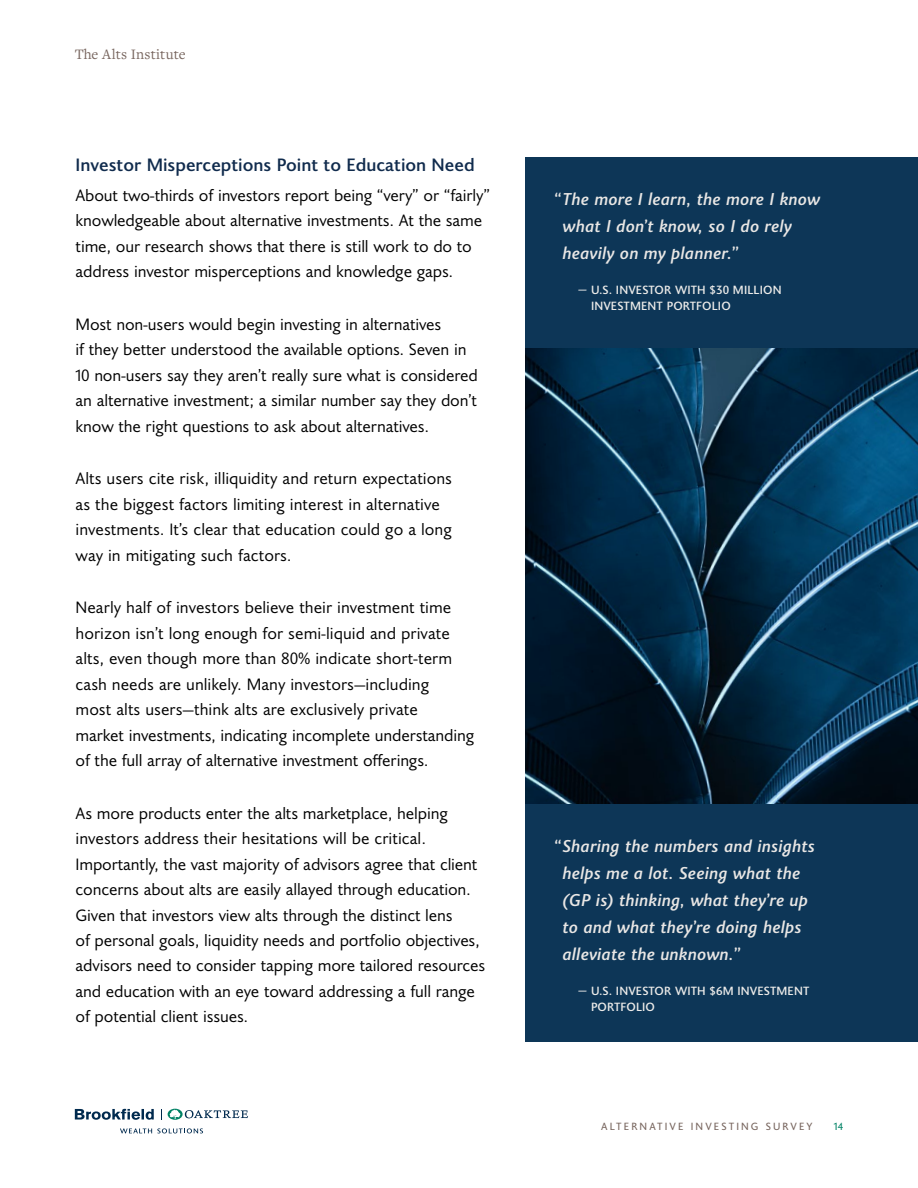
<style>
.page{position:relative;width:918px;height:1188px;background:#fff}
.page>*{position:absolute;margin:0;border:0;box-sizing:border-box;transform-origin:0 0}
.t1{font:500 18px "Joanna Sans Nova";color:#102b4d}
.t2{font:italic 500 17.25px/27px "Joanna Sans Nova";letter-spacing:.01em;color:#e9e7e5}
.t3{font:16.5px/25.5px "Joanna Sans Nova";letter-spacing:-.01em;color:#000101}
.t4{font:15px "Freight Text Pro";letter-spacing:.01em;color:#78665f}
.t5{font:500 12px/16.5px "Joanna Sans Nova";letter-spacing:.01em;color:#ecebe9}
.t6{font:10.5px "Joanna Sans Nova";letter-spacing:.2em;color:#78665f}
.t7{font:10.5px "Joanna Sans Nova";color:#008265}
.s1{font-weight:400;font-style:italic}
</style>
<div class="page">
<div style="left:525px;top:158px;width:393px;height:884px;background:#0d3657"></div>
<img style="left:525px;top:348px;width:393px;height:456px">
<svg style="left:75px;top:1109px;width:79px;height:11px"></svg>
<svg style="left:168px;top:1109px;width:80px;height:11px"></svg>
<svg style="left:120px;top:1128px;width:83px;height:5px"></svg>
<p class="t4" style="left:75px;top:45px;width:112px">The Alts Institute</p>
<p class="t1" style="left:76px;top:152px;width:401px">Investor Misperceptions Point to Education Need</p>
<p class="t3" style="left:76px;top:182px;width:416px">About two-thirds of investors report being “very” or “fairly” knowledgeable about alternative investments. At the same time, our research shows that there is still work to do to address investor misperceptions and knowledge gaps.</p>
<p class="t3" style="left:76px;top:311px;width:404px">Most non-users would begin investing in alternatives<br>if they better understood the available options. Seven in 10 non-users say they aren’t really sure what is considered an alternative investment; a similar number say they don’t know the right questions to ask about alternatives.</p>
<p class="t3" style="left:76px;top:465px;width:378px">Alts users cite risk, illiquidity and return expectations as the biggest factors limiting interest in alternative investments. It’s clear that education could go a long way in mitigating such factors.</p>
<p class="t3" style="left:76px;top:594px;width:400px">Nearly half of investors believe their investment time horizon isn’t long enough for semi-liquid and private alts, even though more than 80% indicate short-term cash needs are unlikely. Many investors—including<br>most alts users—think alts are exclusively private<br>market investments, indicating incomplete understanding of the full array of alternative investment offerings.</p>
<p class="t3" style="left:76px;top:799px;width:411px">As more products enter the alts marketplace, helping investors address their hesitations will be critical.<br>Importantly, the vast majority of advisors agree that client concerns about alts are easily allayed through education.<br>Given that investors view alts through the distinct lens<br>of personal goals, liquidity needs and portfolio objectives, advisors need to consider tapping more tailored resources and education with an eye toward addressing a full range of potential client issues.</p>
<p class="t2" style="left:563px;top:185px;width:259px;text-indent:-9px">“The more I learn, the more I know what I don’t know, so I do rely heavily on my planner.”</p>
<p class="t5" style="left:591px;top:281px;width:192px;text-indent:-13px"><span class="s1">—</span> U.S. INVESTOR WITH $30 MILLION<br>INVESTMENT PORTFOLIO</p>
<p class="t2" style="left:563px;top:832px;width:254px;text-indent:-9px">“Sharing the numbers and insights helps me a lot. Seeing what the (GP is) thinking, what they’re up to and what they’re doing helps alleviate the unknown.”</p>
<p class="t5" style="left:591px;top:982px;width:220px;text-indent:-13px"><span class="s1">—</span> U.S. INVESTOR WITH $6M INVESTMENT<br>PORTFOLIO</p>
<p class="t6" style="left:601px;top:1118px;width:213px">ALTERNATIVE INVESTING SURVEY</p>
<p class="t7" style="left:834px;top:1119px;width:11px">14</p>
</div>
